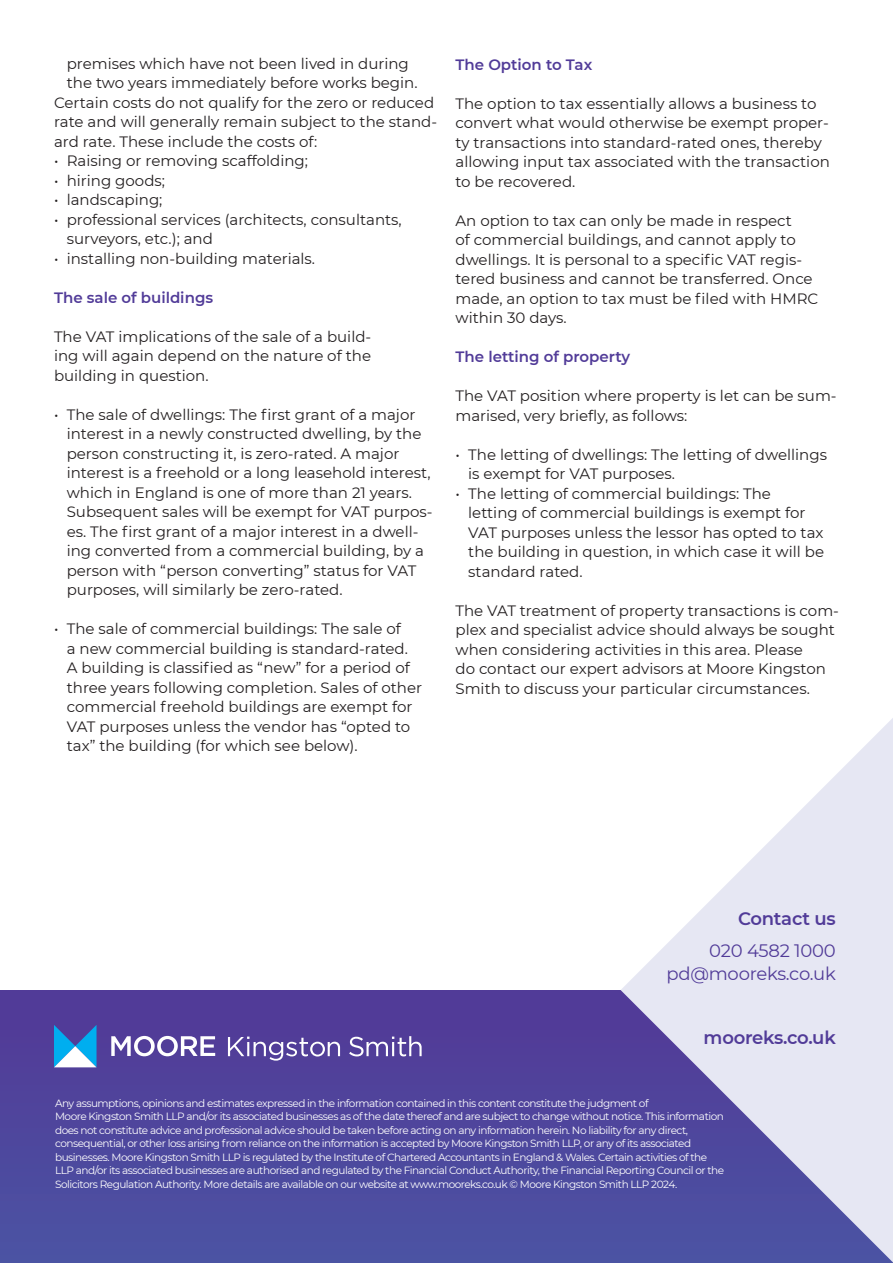
<style>
.page{position:relative;width:893px;height:1263px;background:#fff}
.page>*{position:absolute;margin:0;border:0;box-sizing:border-box;transform-origin:0 0}
.Moore_Large_txt_quote{font:18px/23.4px "Montserrat";letter-spacing:-.015em;color:#513b98;text-align:right}
.Moore_Large_txt_quote-2{font:600 18px "Montserrat";letter-spacing:-.015em;color:#513b98}
.Moore_Body_text{font:600 18px "Montserrat";letter-spacing:-.015em;color:#513b98}
.t1{font:15px/19.5px "Montserrat";color:#231f20}
.t2{font:600 15px "Montserrat";color:#513b98}
.Moore_Disclaimer{font:10.5px/13.5px "Montserrat";letter-spacing:-.045em;color:#fff}
</style>
<div class="page">
<div style="left:0;top:990px;width:893px;height:273px;background:#4f479d"></div>
<svg style="left:228px;top:1036px;width:112px;height:24px"></svg>
<svg style="left:349px;top:1036px;width:73px;height:20px"></svg>
<svg style="left:54px;top:1025px;width:43px;height:42px"></svg>
<svg style="left:111px;top:1036px;width:104px;height:20px"></svg>
<svg style="left:621px;top:718px;width:272px;height:544px;fill:#e6e7f3"></svg>
<p class="t1" style="left:67px;top:53px;width:352px">premises which have not been lived in during the two years immediately before works begin.</p>
<p class="t1" style="left:54px;top:92px;width:385px">Certain costs do not qualify for the zero or reduced rate and will generally remain subject to the stand&shy;ard rate. These include the costs of:</p>
<p class="t1" style="left:54px;top:150px;width:256px">• Raising or removing scaffolding;</p>
<p class="t1" style="left:54px;top:170px;width:113px">• hiring goods;</p>
<p class="t1" style="left:54px;top:189px;width:110px">• landscaping;</p>
<p class="t1" style="left:67px;top:209px;width:337px;text-indent:-13px">• professional services (architects, consultants, surveyors, etc.); and</p>
<p class="t1" style="left:54px;top:248px;width:263px">• installing non-building materials.</p>
<p class="t2" style="left:54px;top:287px;width:161px">The sale of buildings</p>
<p class="t1" style="left:54px;top:326px;width:319px;text-align:justify">The VAT implications of the sale of a build&shy;ing will again depend on the nature of the building in question.</p>
<p class="t1" style="left:67px;top:404px;width:367px;text-indent:-13px">• The sale of dwellings: The first grant of a major interest in a newly constructed dwelling, by the person constructing it, is zero-rated. A major interest is a freehold or a long leasehold interest, which in England is one of more than 21 years.<br>Subsequent sales will be exempt for VAT purpos&shy;es. The first grant of a major interest in a dwell&shy;ing converted from a commercial building, by a person with “person converting” status for VAT purposes, will similarly be zero-rated.</p>
<p class="t1" style="left:67px;top:618px;width:357px;text-indent:-13px">• The sale of commercial buildings: The sale of<br>a new commercial building is standard-rated.<br>A building is classified as “new” for a period of three years following completion. Sales of other commercial freehold buildings are exempt for VAT purposes unless the vendor has “opted to tax” the building (for which see below).</p>
<p class="t2" style="left:455px;top:54px;width:138px">The Option to Tax</p>
<p class="t1" style="left:455px;top:93px;width:376px">The option to tax essentially allows a business to convert what would otherwise be exempt proper&shy;ty transactions into standard-rated ones, thereby allowing input tax associated with the transaction to be recovered.</p>
<p class="t1" style="left:455px;top:210px;width:364px">An option to tax can only be made in respect<br>of commercial buildings, and cannot apply to dwellings. It is personal to a specific VAT regis&shy;tered business and cannot be transferred. Once made, an option to tax must be filed with HMRC within 30 days.</p>
<p class="t2" style="left:455px;top:346px;width:176px">The letting of property</p>
<p class="t1" style="left:455px;top:385px;width:383px">The VAT position where property is let can be sum&shy;marised, very briefly, as follows:</p>
<p class="t1" style="left:468px;top:444px;width:360px;text-indent:-13px">• The letting of dwellings: The letting of dwellings is exempt for VAT purposes.</p>
<p class="t1" style="left:468px;top:483px;width:357px;text-indent:-13px">• The letting of commercial buildings: The letting of commercial buildings is exempt for VAT purposes unless the lessor has opted to tax the building in question, in which case it will be standard rated.</p>
<p class="t1" style="left:455px;top:600px;width:385px">The VAT treatment of property transactions is com&shy;plex and specialist advice should always be sought when considering activities in this area. Please<br>do contact our expert advisors at Moore Kingston Smith to discuss your particular circumstances.</p>
<p class="Moore_Body_text" style="left:738px;top:905px;width:99px">Contact us</p>
<p class="Moore_Large_txt_quote" style="left:666px;top:938px;width:171px">020 4582 1000 pd@mooreks.co.uk</p>
<p class="Moore_Large_txt_quote-2" style="left:704px;top:1025px;width:134px">mooreks.co.uk</p>
<p class="Moore_Disclaimer" style="left:55px;top:1096px;width:671px">Any assumptions, opinions and estimates expressed in the information contained in this content constitute the judgment of<br>Moore Kingston Smith LLP and/or its associated businesses as of the date thereof and are subject to change without notice. This information does not constitute advice and professional advice should be taken before acting on any information herein. No liability for any direct, consequential, or other loss arising from reliance on the information is accepted by Moore Kingston Smith LLP, or any of its associated businesses. Moore Kingston Smith LLP is regulated by the Institute of Chartered Accountants in England &amp; Wales. Certain activities of the LLP and/or its associated businesses are authorised and regulated by the Financial Conduct Authority, the Financial Reporting Council or the Solicitors Regulation Authority. More details are available on our website at www.mooreks.co.uk © Moore Kingston Smith LLP 2024.</p>
</div>
